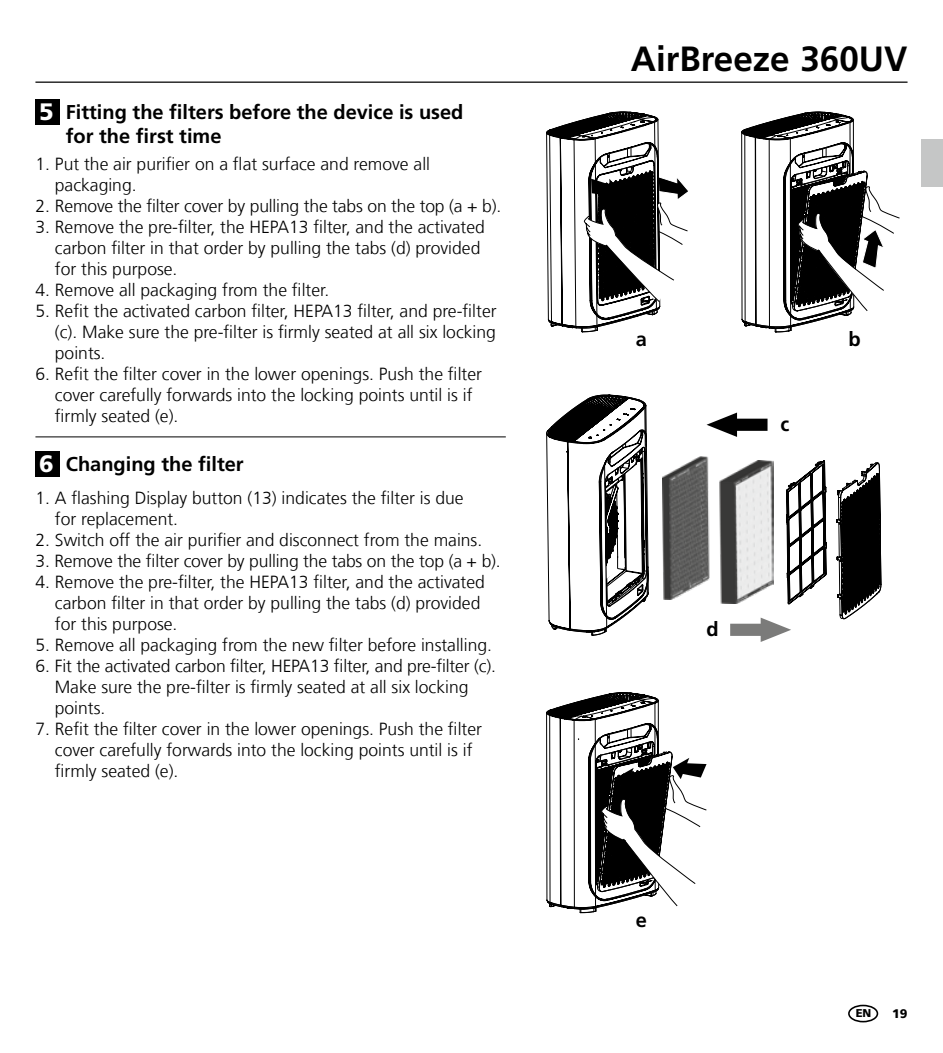
<style>
.page{position:relative;width:943px;height:1053px;background:#fff}
.page>*{position:absolute;margin:0;border:0;box-sizing:border-box;transform-origin:0 0}
.t1{font:700 35px "Frutiger LT Com";color:#000}
.t2{font:900 23.75px "Frutiger LT Com";color:#fff}
.t3{font:700 20px/24px "Frutiger LT Com";color:#000}
.t4{font:300 17.5px/21px "Frutiger LT Com";color:#000}
.t5{font:900 12.5px "Frutiger LT Com";color:#000}
.t6{font:900 11.25px "Frutiger LT Com";color:#000}
.s1{font-weight:900;font-size:23.75px;color:#fff}
</style>
<div class="page">
<hr style="left:35px;top:81px;width:872px;height:2px;background:#000">
<svg style="left:706px;top:412px;width:61px;height:25px"></svg>
<svg style="left:730px;top:617px;width:61px;height:25px"></svg>
<svg style="left:741px;top:112px;width:159px;height:220px"></svg>
<svg style="left:546px;top:112px;width:142px;height:220px"></svg>
<svg style="left:546px;top:692px;width:161px;height:220px"></svg>
<img style="left:662px;top:456px;width:47px;height:143px">
<img style="left:701px;top:461px;width:72px;height:142px">
<svg style="left:786px;top:460px;width:41px;height:144px"></svg>
<svg style="left:836px;top:462px;width:44px;height:157px"></svg>
<svg style="left:546px;top:394px;width:102px;height:241px"></svg>
<div style="left:35px;top:451px;width:25px;height:25px;background:#000"></div>
<hr style="left:35px;top:436px;width:471px;height:1px;background:#000">
<div style="left:35px;top:99px;width:25px;height:26px;background:#000"></div>
<div style="left:848px;top:1004px;width:30px;height:18px;border:2px solid #000;border-radius:50%"></div>
<div style="left:921px;top:139px;width:22px;height:48px;background:#c5c6c6"></div>
<h2 class="t2" style="left:39px;top:97px;width:16px">5</h2>
<p class="t3" style="left:66px;top:100px;width:399px">Fitting the filters before the device is used for the first time</p>
<p class="t4" style="left:55px;top:154px;width:377px;text-indent:-19px">1. Put the air purifier on a flat surface and remove all packaging.</p>
<p class="t4" style="left:35px;top:196px;width:467px">2. Remove the filter cover by pulling the tabs on the top (a + b).</p>
<p class="t4" style="left:55px;top:217px;width:431px;text-indent:-19px">3. Remove the pre-filter, the HEPA13 filter, and the activated carbon filter in that order by pulling the tabs (d) provided for this purpose.</p>
<p class="t4" style="left:35px;top:280px;width:295px">4. Remove all packaging from the filter.</p>
<p class="t4" style="left:55px;top:301px;width:443px;text-align:justify;text-indent:-19px">5. Refit the activated carbon filter, HEPA13 filter, and pre-filter (c). Make sure the pre-filter is firmly seated at all six locking points.</p>
<p class="t4" style="left:55px;top:364px;width:428px;text-indent:-19px">6. Refit the filter cover in the lower openings. Push the filter cover carefully forwards into the locking points until is if firmly seated (e).</p>
<p class="t3" style="left:39px;top:452px;width:206px"><span class="s1">6</span> Changing the filter</p>
<p class="t4" style="left:55px;top:487px;width:410px;text-indent:-19px">1. A flashing Display button (13) indicates the filter is due for replacement.</p>
<p class="t4" style="left:35px;top:529px;width:448px">2. Switch off the air purifier and disconnect from the mains.</p>
<p class="t4" style="left:35px;top:550px;width:467px">3. Remove the filter cover by pulling the tabs on the top (a + b).</p>
<p class="t4" style="left:55px;top:571px;width:431px;text-indent:-19px">4. Remove the pre-filter, the HEPA13 filter, and the activated carbon filter in that order by pulling the tabs (d) provided for this purpose.</p>
<p class="t4" style="left:35px;top:634px;width:458px">5. Remove all packaging from the new filter before installing.</p>
<p class="t4" style="left:55px;top:655px;width:443px;text-indent:-19px">6. Fit the activated carbon filter, HEPA13 filter, and pre-filter (c).<br>Make sure the pre-filter is firmly seated at all six locking points.</p>
<p class="t4" style="left:55px;top:718px;width:428px;text-indent:-19px">7. Refit the filter cover in the lower openings. Push the filter cover carefully forwards into the locking points until is if firmly seated (e).</p>
<h1 class="t1" style="left:631px;top:38px;width:278px">AirBreeze 360UV</h1>
<p class="t3" style="left:635px;top:327px;width:13px">a</p>
<p class="t3" style="left:848px;top:327px;width:14px">b</p>
<p class="t3" style="left:780px;top:411px;width:10px">c</p>
<p class="t3" style="left:706px;top:617px;width:14px">d</p>
<p class="t3" style="left:635px;top:908px;width:13px">e</p>
<p class="t6" style="left:855px;top:1006px;width:17px">EN</p>
<p class="t5" style="left:892px;top:1005px;width:17px">19</p>
</div>
